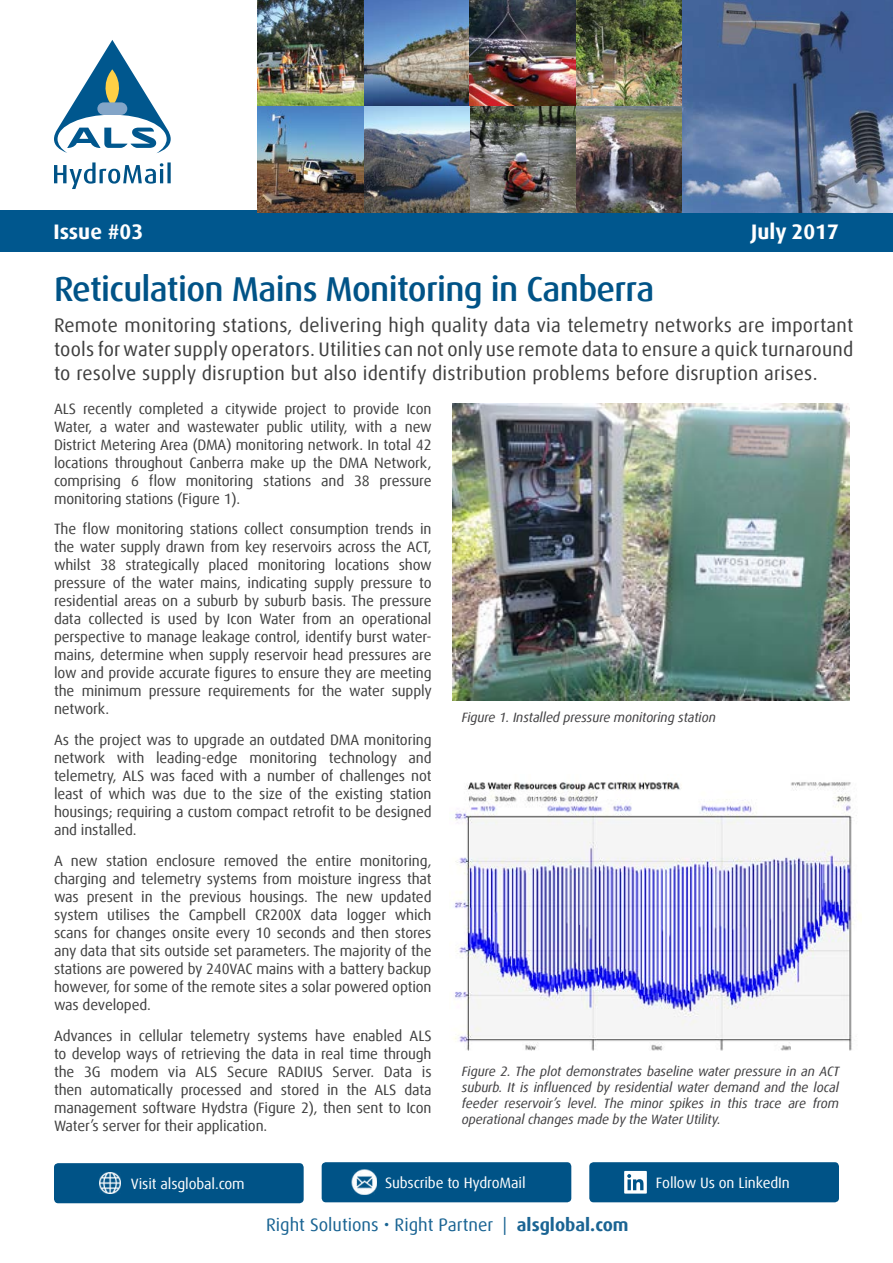
<style>
.page{position:relative;width:893px;height:1263px;background:#fff}
.page>*{position:absolute;margin:0;border:0;box-sizing:border-box;transform-origin:0 0}
.t1{font:500 34.5px "Dax Offc Pro";letter-spacing:-.02em;color:#005387}
.t2{font:700 21px "Dax Offc Pro";color:#fff}
.t3{font:19.5px/24px "Dax Offc Pro";letter-spacing:.01em;color:#3f3f3f;text-align:justify}
.t4{font:18px "Dax Offc Pro";color:#1a6493}
.t5{font:15px/18px "Dax Offc Pro";letter-spacing:-.01em;color:#3f3f3f;text-align:justify}
.t6{font:15px "Dax Offc Pro";letter-spacing:-.01em;color:#fff}
.t7{font:italic 13.5px/16.2px "Dax Offc Pro";letter-spacing:-.01em;color:#414042;text-align:justify}
.s1{font-weight:700}
</style>
<div class="page">
<div style="left:0;top:211px;width:893px;height:41px;background:#00578e"></div>
<img style="left:257px;top:0;width:636px;height:213px">
<svg style="left:54px;top:40px;width:117px;height:113px"></svg>
<svg style="left:54px;top:162px;width:117px;height:27px"></svg>
<div style="left:589px;top:1162px;width:250px;height:40px;background:#005387;border-radius:4px"></div>
<div style="left:322px;top:1162px;width:249px;height:40px;background:#005387;border-radius:4px"></div>
<img style="left:352px;top:1170px;width:25px;height:24px">
<div style="left:54px;top:1163px;width:250px;height:40px;background:#005387;border-radius:4px"></div>
<img style="left:100px;top:1172px;width:21px;height:22px">
<svg style="left:624px;top:1171px;width:23px;height:22px"></svg>
<img style="left:453px;top:403px;width:396px;height:298px">
<img style="left:454px;top:782px;width:406px;height:269px">
<h2 class="t2" style="left:54px;top:218px;width:91px">Issue #03</h2>
<h2 class="t2" style="left:751px;top:218px;width:89px">July 2017</h2>
<h1 class="t1" style="left:54px;top:266px;width:602px">Reticulation Mains Monitoring in Canberra</h1>
<p class="t3" style="left:54px;top:314px;width:801px">Remote monitoring stations, delivering high quality data via telemetry networks are important tools for water supply operators. Utilities can not only use remote data to ensure a quick turnaround to resolve supply disruption but also identify distribution problems before disruption arises.</p>
<p class="t5" style="left:54px;top:399px;width:379px">ALS recently completed a citywide project to provide Icon Water, a water and wastewater public utility, with a new District Metering Area (DMA) monitoring network. In total 42 locations throughout Canberra make up the DMA Network, comprising 6 flow monitoring stations and 38 pressure monitoring stations (Figure 1).</p>
<p class="t5" style="left:54px;top:520px;width:379px">The flow monitoring stations collect consumption trends in the water supply drawn from key reservoirs across the ACT, whilst 38 strategically placed monitoring locations show pressure of the water mains, indicating supply pressure to residential areas on a suburb by suburb basis. The pressure data collected is used by Icon Water from an operational perspective to manage leakage control, identify burst water&shy;mains, determine when supply reservoir head pressures are low and provide accurate figures to ensure they are meeting the minimum pressure requirements for the water supply network.</p>
<p class="t5" style="left:54px;top:731px;width:379px">As the project was to upgrade an outdated DMA monitoring network with leading-edge monitoring technology and telemetry, ALS was faced with a number of challenges not least of which was due to the size of the existing station housings; requiring a custom compact retrofit to be designed and installed.</p>
<p class="t5" style="left:54px;top:852px;width:379px">A new station enclosure removed the entire monitoring, charging and telemetry systems from moisture ingress that was present in the previous housings. The new updated system utilises the Campbell CR200X data logger which scans for changes onsite every 10 seconds and then stores any data that sits outside set parameters. The majority of the stations are powered by 240VAC mains with a battery backup however, for some of the remote sites a solar powered option was developed.</p>
<p class="t5" style="left:54px;top:1026px;width:379px">Advances in cellular telemetry systems have enabled ALS to develop ways of retrieving the data in real time through the 3G modem via ALS Secure RADIUS Server. Data is then automatically processed and stored in the ALS data management software Hydstra (Figure 2), then sent to Icon Water’s server for their application.</p>
<p class="t7" style="left:462px;top:709px;width:256px">Figure 1. Installed pressure monitoring station</p>
<p class="t7" style="left:462px;top:1063px;width:379px">Figure 2. The plot demonstrates baseline water pressure in an ACT suburb. It is influenced by residential water demand and the local feeder reservoir’s level. The minor spikes in this trace are from operational changes made by the Water Utility.</p>
<p class="t6" style="left:131px;top:1174px;width:115px">Visit alsglobal.com</p>
<p class="t6" style="left:385px;top:1173px;width:142px">Subscribe to HydroMail</p>
<p class="t6" style="left:656px;top:1173px;width:135px">Follow Us on LinkedIn</p>
<p class="t4" style="left:266px;top:1213px;width:364px">Right Solutions • Right Partner | <span class="s1">alsglobal.com</span></p>
</div>
